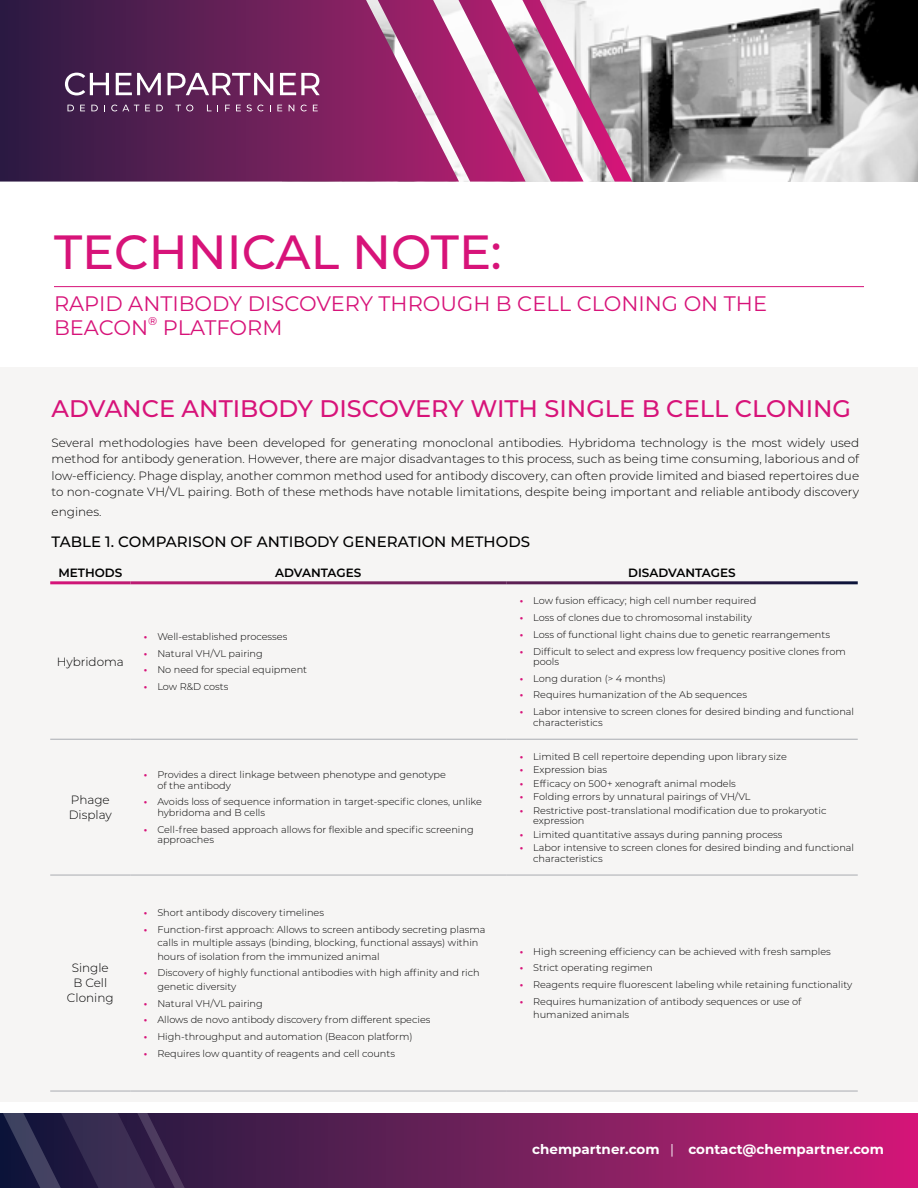
<style>
.page{position:relative;width:918px;height:1188px;background:#fff}
.page>*{position:absolute;margin:0;border:0;box-sizing:border-box;transform-origin:0 0}
.t1{font:500 48px "Montserrat";color:#d71379}
.t2{font:500 24px "Montserrat";color:#d71379}
.t3{font:21px/23.4px "Montserrat";color:#d71379}
.t4{font:500 15px "Montserrat";color:#000}
.t5{font:700 13.5px "Montserrat";color:#fff}
.t6{font:300 12px/16.5px "Montserrat";color:#000;text-align:justify}
.t7{font:600 12px "Montserrat";color:#000}
.t8{font:500 11.4px "Montserrat";color:#d71379}
.t9{font:300 9.75px/10.5px "Montserrat";color:#000}
.s1{font-weight:700;color:#d71379}
.s2{font-weight:400}
</style>
<div class="page">
<svg style="left:269px;top:1113px;width:649px;height:75px;background:#881e61"></svg>
<svg style="left:14px;top:1113px;width:255px;height:75px;background:#34224a"></svg>
<img style="left:632px;top:0;width:286px;height:182px">
<svg style="left:0;top:0;width:378px;height:182px;background:#5c1f54"></svg>
<svg style="left:65px;top:73px;width:44px;height:22px"></svg>
<svg style="left:116px;top:73px;width:45px;height:22px"></svg>
<svg style="left:168px;top:73px;width:105px;height:22px"></svg>
<svg style="left:280px;top:73px;width:40px;height:22px"></svg>
<svg style="left:68px;top:105px;width:6px;height:6px"></svg>
<svg style="left:80px;top:105px;width:5px;height:6px"></svg>
<svg style="left:91px;top:105px;width:7px;height:6px"></svg>
<svg style="left:111px;top:105px;width:28px;height:6px"></svg>
<svg style="left:145px;top:105px;width:5px;height:6px"></svg>
<svg style="left:156px;top:105px;width:7px;height:6px"></svg>
<svg style="left:175px;top:105px;width:18px;height:6px"></svg>
<svg style="left:207px;top:105px;width:11px;height:6px"></svg>
<svg style="left:225px;top:105px;width:5px;height:6px"></svg>
<svg style="left:236px;top:105px;width:5px;height:6px"></svg>
<svg style="left:247px;top:105px;width:17px;height:6px"></svg>
<svg style="left:277px;top:105px;width:5px;height:6px"></svg>
<svg style="left:289px;top:105px;width:5px;height:6px"></svg>
<svg style="left:301px;top:105px;width:6px;height:6px"></svg>
<svg style="left:313px;top:105px;width:5px;height:6px"></svg>
<svg style="left:378px;top:0;width:254px;height:182px"></svg>
<hr style="left:54px;top:286px;width:810px;height:1px;background:#d71379">
<div style="left:0;top:367px;width:918px;height:735px;background:#f6f5f4"></div>
<hr style="left:50px;top:739px;width:80px;height:1px;background:#a9abb1">
<hr style="left:130px;top:739px;width:376px;height:1px;background:#a9abb1">
<hr style="left:506px;top:739px;width:352px;height:1px;background:#a9abb1">
<hr style="left:50px;top:875px;width:80px;height:1px;background:#a9abb1">
<hr style="left:130px;top:875px;width:376px;height:1px;background:#a9abb1">
<hr style="left:506px;top:875px;width:352px;height:1px;background:#a9abb1">
<hr style="left:50px;top:1091px;width:80px;height:1px;background:#a9abb1">
<hr style="left:130px;top:1091px;width:376px;height:1px;background:#a9abb1">
<hr style="left:506px;top:1091px;width:352px;height:1px;background:#a9abb1">
<hr style="left:50px;top:581px;width:80px;height:3px;background:#fff">
<hr style="left:130px;top:581px;width:376px;height:3px;background:#fff">
<hr style="left:506px;top:581px;width:352px;height:3px;background:#fff">
<h1 class="t1" style="left:54px;top:219px;width:449px">TECHNICAL NOTE:</h1>
<h3 class="t3" style="left:54px;top:292px;width:715px">RAPID ANTIBODY DISCOVERY THROUGH B CELL CLONING ON THE<br>BEACON</h3>
<p class="t8" style="left:148px;top:313px;width:11px">®</p>
<h3 class="t3" style="left:163px;top:315px;width:121px">PLATFORM</h3>
<h2 class="t2" style="left:52px;top:392px;width:801px">ADVANCE ANTIBODY DISCOVERY WITH SINGLE B CELL CLONING</h2>
<p class="t6" style="left:52px;top:434px;width:809px">Several methodologies have been developed for generating monoclonal antibodies. Hybridoma technology is the most widely used method for antibody generation. However, there are major disadvantages to this process, such as being time consuming, laborious and of low-efficiency. Phage display, another common method used for antibody discovery, can often provide limited and biased repertoires due to non-cognate VH/VL pairing. Both of these methods have notable limitations, despite being important and reliable antibody discovery</p>
<p class="t6" style="left:52px;top:503px;width:51px">engines.</p>
<h3 class="t4" style="left:52px;top:531px;width:480px">TABLE 1. COMPARISON OF ANTIBODY GENERATION METHODS</h3>
<p class="t7" style="left:58px;top:564px;width:65px">METHODS</p>
<p class="t7" style="left:275px;top:564px;width:88px">ADVANTAGES</p>
<p class="t7" style="left:628px;top:564px;width:109px">DISADVANTAGES</p>
<p class="t6" style="left:57px;top:653px;width:69px">Hybridoma</p>
<p class="t9" style="left:144px;top:631px;width:145px"><span class="s1">•</span> Well-established processes</p>
<p class="t9" style="left:144px;top:648px;width:120px"><span class="s1">•</span> Natural VH/VL pairing</p>
<p class="t9" style="left:144px;top:664px;width:165px"><span class="s1">•</span> No need for special equipment</p>
<p class="t9" style="left:144px;top:681px;width:86px"><span class="s1">•</span> Low R&amp;D costs</p>
<p class="t6" style="left:69px;top:792px;width:45px;line-height:15px">Phage<br>Display</p>
<p class="t6" style="left:67px;top:960px;width:48px;line-height:15px;text-align:center">Single<br>B Cell<br>Cloning</p>
<p class="t9" style="left:157px;top:769px;width:290px;text-indent:-14px"><span class="s1">•</span> Provides a direct linkage between phenotype and genotype of the antibody</p>
<p class="t9" style="left:157px;top:796px;width:326px;text-indent:-14px"><span class="s1">•</span> Avoids loss of sequence information in target-specific clones, unlike hybridoma and B cells</p>
<p class="t9" style="left:157px;top:824px;width:318px;text-indent:-14px"><span class="s1">•</span> Cell-free based approach allows for flexible and specific screening approaches</p>
<p class="t9" style="left:144px;top:907px;width:182px"><span class="s1">•</span> Short antibody discovery timelines</p>
<p class="t9" style="left:157px;top:922px;width:330px;line-height:13.5px;text-indent:-14px"><span class="s1">•</span> Function-first approach: Allows to screen antibody secreting plasma calls in multiple assays (binding, blocking, functional assays) within hours of isolation from the immunized animal</p>
<p class="t9" style="left:157px;top:966px;width:324px;line-height:13.5px;text-indent:-14px"><span class="s1">•</span> Discovery of highly functional antibodies with high affinity and rich genetic diversity</p>
<p class="t9" style="left:144px;top:998px;width:120px"><span class="s1">•</span> Natural VH/VL pairing</p>
<p class="t9" style="left:144px;top:1014px;width:288px"><span class="s1">•</span> Allows de novo antibody discovery from different species</p>
<p class="t9" style="left:144px;top:1031px;width:270px"><span class="s1">•</span> High-throughput and automation (Beacon platform)</p>
<p class="t9" style="left:144px;top:1048px;width:253px"><span class="s1">•</span> Requires low quantity of reagents and cell counts</p>
<p class="t9" style="left:520px;top:595px;width:238px"><span class="s1">•</span> Low fusion efficacy; high cell number required</p>
<p class="t9" style="left:520px;top:612px;width:234px"><span class="s1">•</span> Loss of clones due to chromosomal instability</p>
<p class="t9" style="left:520px;top:629px;width:312px"><span class="s1">•</span> Loss of functional light chains due to genetic rearrangements</p>
<p class="t9" style="left:533px;top:645px;width:314px;text-indent:-14px"><span class="s1">•</span> Difficult to select and express low frequency positive clones from pools</p>
<p class="t9" style="left:520px;top:673px;width:148px"><span class="s1">•</span> Long duration (&gt; 4 months)</p>
<p class="t9" style="left:520px;top:689px;width:229px"><span class="s1">•</span> Requires humanization of the Ab sequences</p>
<p class="t9" style="left:533px;top:706px;width:322px;text-indent:-14px"><span class="s1">•</span> Labor intensive to screen clones for desired binding and functional characteristics</p>
<p class="t9" style="left:520px;top:751px;width:269px"><span class="s1">•</span> Limited B cell repertoire depending upon library size</p>
<p class="t9" style="left:520px;top:764px;width:89px"><span class="s1">•</span> Expression bias</p>
<p class="t9" style="left:520px;top:778px;width:218px"><span class="s1">•</span> Efficacy on 500+ xenograft animal models</p>
<p class="t9" style="left:520px;top:791px;width:232px"><span class="s1">•</span> Folding errors by unnatural pairings of VH/VL</p>
<p class="t9" style="left:533px;top:805px;width:295px;text-indent:-14px"><span class="s1">•</span> Restrictive post-translational modification due to prokaryotic expression</p>
<p class="t9" style="left:520px;top:829px;width:264px"><span class="s1">•</span> Limited quantitative assays during panning process</p>
<p class="t9" style="left:533px;top:842px;width:322px;text-indent:-14px"><span class="s1">•</span> Labor intensive to screen clones for desired binding and functional characteristics</p>
<p class="t9" style="left:520px;top:946px;width:313px"><span class="s1">•</span> High screening efficiency can be achieved with fresh samples</p>
<p class="t9" style="left:520px;top:962px;width:134px"><span class="s1">•</span> Strict operating regimen</p>
<p class="t9" style="left:520px;top:979px;width:334px"><span class="s1">•</span> Reagents require fluorescent labeling while retaining functionality</p>
<p class="t9" style="left:533px;top:994px;width:270px;line-height:13.5px;text-indent:-14px"><span class="s1">•</span> Requires humanization of antibody sequences or use of humanized animals</p>
<h3 class="t5" style="left:532px;top:1139px;width:353px">chempartner.com <span class="s2">|</span> contact@chempartner.com</h3>
</div>
